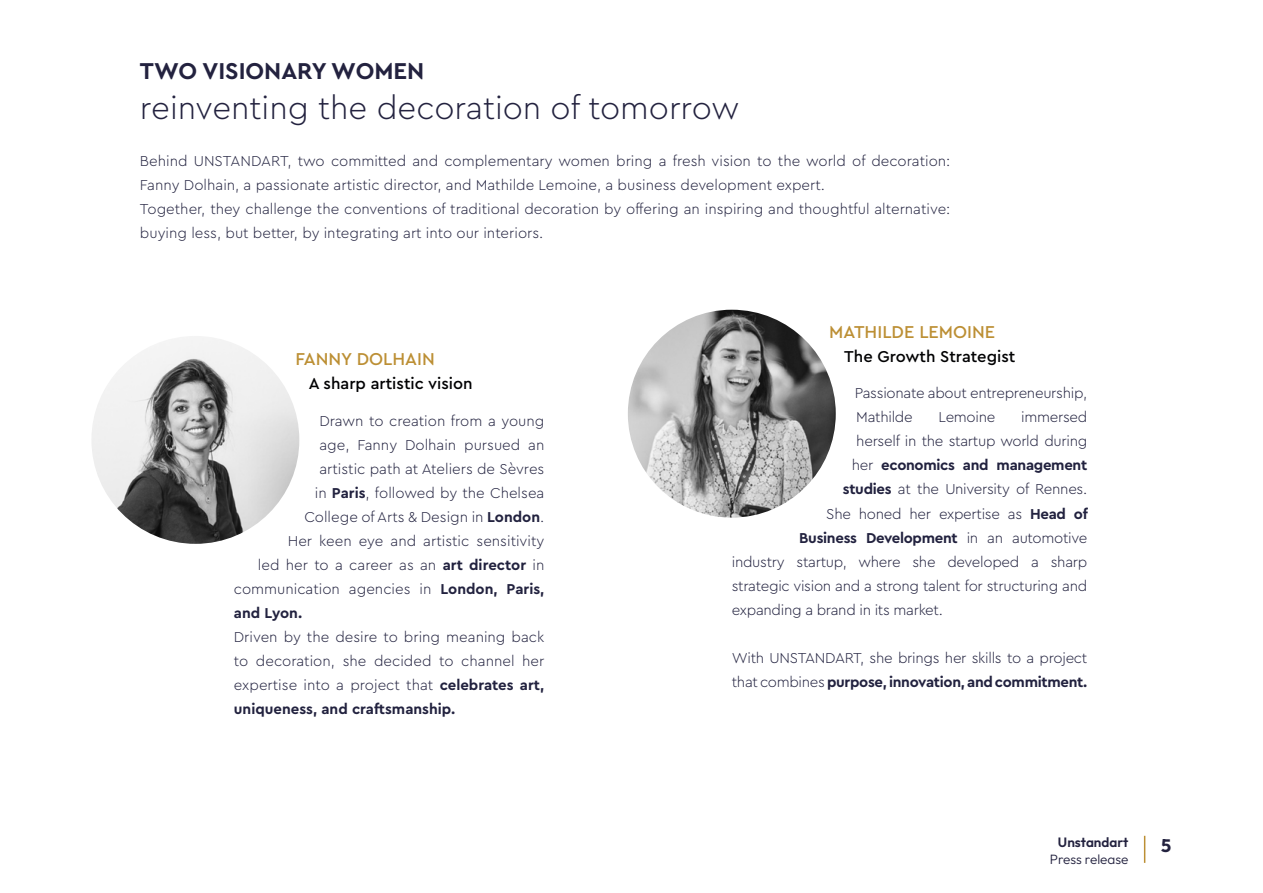
<style>
.page{position:relative;width:1263px;height:893px;background:#fff}
.page>*{position:absolute;margin:0;border:0;box-sizing:border-box;transform-origin:0 0}
.t1{font:300 33px "Cera Pro";color:#23223f}
.t2{font:700 24px "Cera Pro";color:#23223f}
.t3{font:500 18px "Cera Pro";color:#bc8f34}
.t4{font:100 18px "Outfit";color:#23223f}
.t5{font:500 16.5px "Cera Pro";color:#020203}
.t6{font:300 15px/24px "Cera Pro";color:#22223f;text-align:justify}
.t7{font:300 15px/24px "Cera Pro";letter-spacing:-.02em;color:#22223f}
.t8{font:700 15px "Cera Pro";letter-spacing:-.02em;color:#22223f}
.t9{font:100 13.5px "Outfit";color:#23223f}
.s1{font-weight:700}
.s2{font-weight:300}
</style>
<div class="page">
<svg style="left:1144px;top:836px;width:1px;height:27px"></svg>
<img style="left:91px;top:336px;width:208px;height:208px;border-radius:104px">
<img style="left:628px;top:310px;width:208px;height:208px;border-radius:104px">
<h2 class="t2" style="left:140px;top:55px;width:286px">TWO VISIONARY WOMEN</h2>
<h1 class="t1" style="left:140px;top:86px;width:601px">reinventing the decoration of tomorrow</h1>
<p class="t6" style="left:140px;top:148px;width:812px;text-align:left">Behind UNSTANDART, two committed and complementary women bring a fresh vision to the world of decoration:<br>Fanny Dolhain, a passionate artistic director, and Mathilde Lemoine, a business development expert.<br>Together, they challenge the conventions of traditional decoration by offering an inspiring and thoughtful alternative: buying less, but better, by integrating art into our interiors.</p>
<p class="t3" style="left:295px;top:347px;width:141px">FANNY DOLHAIN</p>
<p class="t5" style="left:309px;top:373px;width:165px">A sharp artistic vision</p>
<p class="t6" style="left:319px;top:408px;width:227px">Drawn to creation from a young</p>
<p class="t6" style="left:319px;top:432px;width:227px">age, Fanny Dolhain pursued an</p>
<p class="t6" style="left:319px;top:456px;width:226px">artistic path at Ateliers de Sèvres</p>
<p class="t6" style="left:315px;top:480px;width:231px">in <span class="s1">Paris</span>, followed by the Chelsea</p>
<p class="t6" style="left:304px;top:504px;width:241px">College of Arts &amp; Design in <span class="s1">London</span>.</p>
<p class="t6" style="left:288px;top:528px;width:258px">Her keen eye and artistic sensitivity</p>
<p class="t6" style="left:258px;top:552px;width:288px">led her to a career as an <span class="s1">art director</span> in</p>
<p class="t6" style="left:234px;top:576px;width:312px">communication agencies in <span class="s1">London, Paris,</span></p>
<p class="t8" style="left:234px;top:603px;width:70px">and Lyon.</p>
<p class="t6" style="left:234px;top:624px;width:312px">Driven by the desire to bring meaning back to decoration, she decided to channel her expertise into a project that <span class="s1">celebrates art, uniqueness, and craftsmanship.</span></p>
<p class="t3" style="left:829px;top:320px;width:167px">MATHILDE LEMOINE</p>
<p class="t5" style="left:844px;top:345px;width:173px">The Growth Strategist</p>
<p class="t7" style="left:855px;top:381px;width:234px">Passionate about entrepreneurship,<br>Mathilde</p>
<p class="t7" style="left:938px;top:405px;width:58px">Lemoine</p>
<p class="t7" style="left:1021px;top:405px;width:68px">immersed</p>
<p class="t7" style="left:856px;top:429px;width:233px">herself in the startup world during</p>
<p class="t8" style="left:852px;top:455px;width:237px"><span class="s2">her</span> economics and management</p>
<p class="t7" style="left:843px;top:477px;width:246px"><span class="s1">studies</span> at the University of Rennes.</p>
<p class="t7" style="left:826px;top:501px;width:263px">She honed her expertise as <span class="s1">Head of</span></p>
<p class="t8" style="left:799px;top:527px;width:290px">Business Development <span class="s2">in an automotive</span></p>
<p class="t7" style="left:732px;top:549px;width:357px">industry startup, where she developed a sharp</p>
<p class="t7" style="left:732px;top:573px;width:357px">strategic vision and a strong talent for structuring and</p>
<p class="t7" style="left:732px;top:597px;width:213px">expanding a brand in its market.</p>
<p class="t7" style="left:732px;top:645px;width:357px">With UNSTANDART, she brings her skills to a project that combines <span class="s1">purpose, innovation, and commitment.</span></p>
<p class="t9" style="left:1058px;top:835px;width:72px">Unstandart</p>
<p class="t4" style="left:1161px;top:835px;width:12px">5</p>
<p class="t9" style="left:1050px;top:851px;width:80px">Press release</p>
</div>
